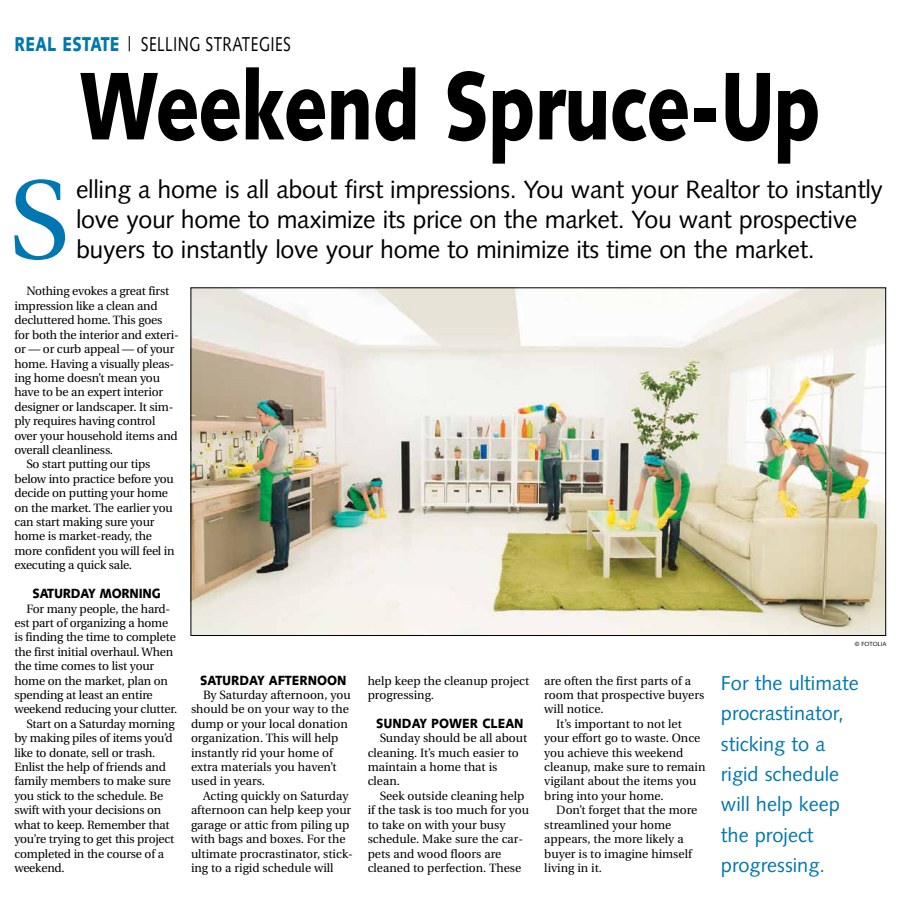
<style>
.page{position:relative;width:900px;height:908px;background:#fff}
.page>*{position:absolute;margin:0;border:0;box-sizing:border-box;transform-origin:0 0}
.t1{font:111.7px "Utopia";color:#0077b1}
.t2{font:900 96px "Syntax";letter-spacing:-.015em;color:#000;scale:.77 1}
.t3{font:25px/30px "Syntax";letter-spacing:-.015em;color:#000}
.t4{font:20px/30.3px "Syntax";color:#0077b1}
.t5{font:20px "Syntax";letter-spacing:.025em;color:#000;scale:.77 1}
.t6{font:900 13.3px "Syntax";color:#000;scale:.91 1}
.t7{font:12px/14.4px "Utopia";letter-spacing:-.015em;color:#000}
.t8{font:6px "Syntax";color:#000}
.s1{font-weight:900;color:#0077b1}
</style>
<div class="page">
<img style="left:193px;top:289px;width:691px;height:344px">
<h3 class="t5" style="left:14px;top:32px;width:361px"><span class="s1">REAL ESTATE</span> | SELLING STRATEGIES</h3>
<h2 class="t2" style="left:79px;top:49px;width:966px">Weekend Spruce-Up</h2>
<h1 class="t1" style="left:9px;top:159px;width:62px">S</h1>
<h3 class="t3" style="left:76px;top:175px;width:809px">elling a home is all about first impressions. You want your Realtor to instantly love your home to maximize its price on the market. You want prospective buyers to instantly love your home to minimize its time on the market.</h3>
<p class="t7" style="left:26px;top:284px;width:144px">Nothing evokes a great first</p>
<p class="t7" style="left:14px;top:299px;width:145px">impression like a clean and</p>
<p class="t7" style="left:14px;top:313px;width:150px">decluttered home. This goes</p>
<p class="t7" style="left:14px;top:327px;width:166px">for both the interior and exteri-</p>
<p class="t7" style="left:14px;top:342px;width:161px">or — or curb appeal — of your</p>
<p class="t7" style="left:14px;top:356px;width:161px">home. Having a visually pleas-</p>
<p class="t7" style="left:14px;top:371px;width:147px">ing home doesn’t mean you</p>
<p class="t7" style="left:14px;top:385px;width:150px">have to be an expert interior</p>
<p class="t7" style="left:14px;top:399px;width:161px">designer or landscaper. It sim-</p>
<p class="t7" style="left:14px;top:414px;width:142px">ply requires having control</p>
<p class="t7" style="left:14px;top:428px;width:165px">over your household items and</p>
<p class="t7" style="left:14px;top:443px;width:100px">overall cleanliness.</p>
<p class="t7" style="left:26px;top:457px;width:126px">So start putting our tips</p>
<p class="t7" style="left:14px;top:471px;width:161px">below into practice before you</p>
<p class="t7" style="left:14px;top:486px;width:155px">decide on putting your home</p>
<p class="t7" style="left:14px;top:500px;width:160px">on the market. The earlier you</p>
<p class="t7" style="left:14px;top:515px;width:142px">can start making sure your</p>
<p class="t7" style="left:14px;top:529px;width:139px">home is market-ready, the</p>
<p class="t7" style="left:14px;top:543px;width:162px">more confident you will feel in</p>
<p class="t7" style="left:14px;top:558px;width:119px">executing a quick sale.</p>
<p class="t6" style="left:33px;top:585px;width:143px">SATURDAY MORNING</p>
<p class="t7" style="left:26px;top:601px;width:145px">For many people, the hard-</p>
<p class="t7" style="left:14px;top:615px;width:155px">est part of organizing a home</p>
<p class="t7" style="left:14px;top:630px;width:163px">is finding the time to complete</p>
<p class="t7" style="left:14px;top:644px;width:160px">the first initial overhaul. When</p>
<p class="t7" style="left:14px;top:659px;width:141px">the time comes to list your</p>
<p class="t7" style="left:14px;top:673px;width:155px">home on the market, plan on</p>
<p class="t7" style="left:14px;top:687px;width:140px">spending at least an entire</p>
<p class="t7" style="left:14px;top:702px;width:165px">weekend reducing your clutter.</p>
<p class="t7" style="left:26px;top:716px;width:150px">Start on a Saturday morning</p>
<p class="t7" style="left:14px;top:731px;width:160px">by making piles of items you’d</p>
<p class="t7" style="left:14px;top:745px;width:143px">like to donate, sell or trash.</p>
<p class="t7" style="left:14px;top:759px;width:153px">Enlist the help of friends and</p>
<p class="t7" style="left:14px;top:774px;width:158px">family members to make sure</p>
<p class="t7" style="left:14px;top:788px;width:150px">you stick to the schedule. Be</p>
<p class="t7" style="left:14px;top:803px;width:149px">swift with your decisions on</p>
<p class="t7" style="left:14px;top:817px;width:157px">what to keep. Remember that</p>
<p class="t7" style="left:14px;top:831px;width:162px">you’re trying to get this project</p>
<p class="t7" style="left:14px;top:846px;width:151px">completed in the course of a</p>
<p class="t7" style="left:14px;top:860px;width:52px">weekend.</p>
<p class="t6" style="left:200px;top:672px;width:162px">SATURDAY AFTERNOON</p>
<p class="t7" style="left:191px;top:687px;width:161px;text-indent:12px">By Saturday afternoon, you should be on your way to the dump or your local donation organization. This will help instantly rid your home of extra materials you haven’t used in years.</p>
<p class="t7" style="left:191px;top:788px;width:163px;text-indent:12px">Acting quickly on Saturday afternoon can help keep your garage or attic from piling up with bags and boxes. For the ultimate procrastinator, stick&shy;ing to a rigid schedule will</p>
<p class="t7" style="left:368px;top:673px;width:163px">help keep the cleanup project progressing.</p>
<p class="t6" style="left:376px;top:715px;width:163px">SUNDAY POWER CLEAN</p>
<p class="t7" style="left:368px;top:731px;width:161px;text-indent:12px">Sunday should be all about cleaning. It’s much easier to maintain a home that is clean.</p>
<p class="t7" style="left:368px;top:788px;width:163px;text-indent:12px">Seek outside cleaning help if the task is too much for you to take on with your busy schedule. Make sure the car&shy;pets and wood floors are cleaned to perfection. These</p>
<p class="t7" style="left:544px;top:673px;width:148px">are often the first parts of a</p>
<p class="t7" style="left:544px;top:687px;width:162px">room that prospective buyers</p>
<p class="t7" style="left:544px;top:702px;width:61px">will notice.</p>
<p class="t7" style="left:556px;top:716px;width:127px">It’s important to not let</p>
<p class="t7" style="left:544px;top:731px;width:158px">your effort go to waste. Once</p>
<p class="t7" style="left:544px;top:745px;width:141px">you achieve this weekend</p>
<p class="t7" style="left:544px;top:759px;width:163px">cleanup, make sure to remain</p>
<p class="t7" style="left:544px;top:774px;width:153px">vigilant about the items you</p>
<p class="t7" style="left:544px;top:788px;width:121px">bring into your home.</p>
<p class="t7" style="left:556px;top:803px;width:143px">Don’t forget that the more</p>
<p class="t7" style="left:544px;top:817px;width:129px">streamlined your home</p>
<p class="t7" style="left:544px;top:831px;width:141px">appears, the more likely a</p>
<p class="t7" style="left:544px;top:846px;width:149px">buyer is to imagine himself</p>
<p class="t7" style="left:544px;top:860px;width:59px">living in it.</p>
<p class="t8" style="left:855px;top:640px;width:33px">© FOTOLIA</p>
<h3 class="t4" style="left:721px;top:668px;width:139px">For the ultimate procrastinator, sticking to a rigid schedule will help keep the project progressing.</h3>
</div>
